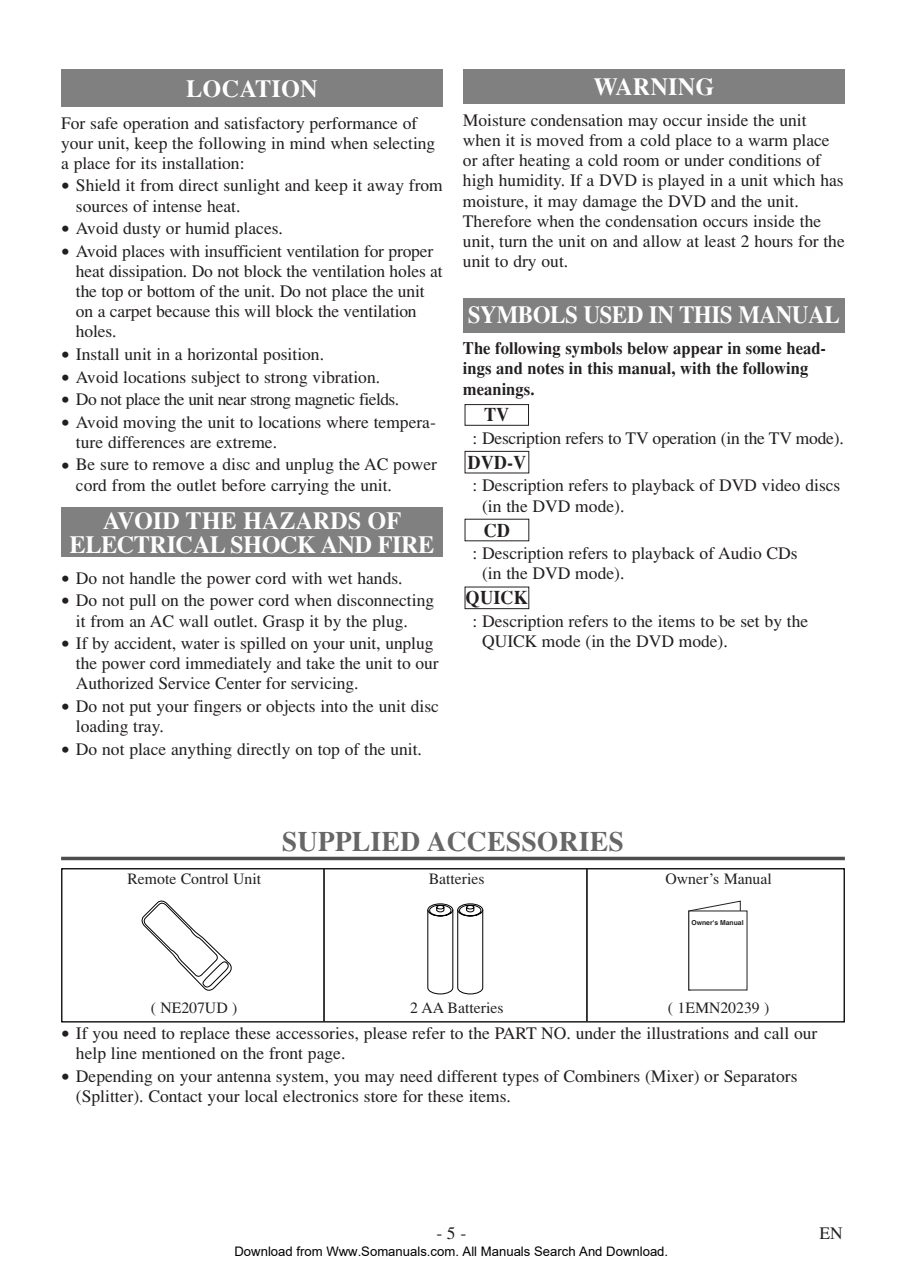
<style>
.page{position:relative;width:903px;height:1276px;background:#fff}
.page>*{position:absolute;margin:0;border:0;box-sizing:border-box;transform-origin:0 0}
.t1{font:700 28px "Times";color:#666}
.t2{font:700 24.5px/23.6px "Times";letter-spacing:-.025em;color:#fff;text-align:center}
.t3{font:700 24.5px "Times";letter-spacing:-.025em;color:#fff;scale:.95 1}
.t4{font:700 24.5px "Times";color:#fff}
.t5{font:700 19.25px "Times";color:#231f20;scale:.95 1}
.t6{font:17.5px/20.1px "Times";color:#231f20}
.t7{font:700 17.5px/20.1px "Times";color:#231f20;scale:.95 1}
.t8{font:17.5px "Times";letter-spacing:-.03em;color:#231f20}
.t9{font:15.75px "Times";color:#231f20}
.t10{font:13.12px "Arial";color:#000}
.t11{font:700 6.83px "Helvetica";color:#231f20}
.s1{font-size:24.5px}
</style>
<div class="page">
<div style="left:61px;top:507px;width:382px;height:50px;background:#808080"></div>
<div style="left:61px;top:69px;width:382px;height:38px;background:#808080"></div>
<div style="left:463px;top:69px;width:382px;height:35px;background:#808080"></div>
<div style="left:465px;top:587px;width:64px;height:22px;border:1px solid #231f20"></div>
<div style="left:465px;top:451px;width:64px;height:22px;border:1px solid #231f20"></div>
<div style="left:465px;top:404px;width:64px;height:22px;border:1px solid #231f20"></div>
<div style="left:463px;top:298px;width:382px;height:34px;background:#808080"></div>
<hr style="left:61px;top:857px;width:784px;height:3px;background:#4d4d4d">
<div style="left:61px;top:868px;width:784px;height:154px;border:1px solid #000"></div>
<hr style="left:323px;top:869px;width:2px;height:153px;background:#231f20">
<hr style="left:586px;top:869px;width:2px;height:153px;background:#231f20">
<svg style="left:141px;top:900px;width:91px;height:91px"></svg>
<svg style="left:427px;top:903px;width:57px;height:92px"></svg>
<svg style="left:688px;top:900px;width:53px;height:91px"></svg>
<div style="left:688px;top:910px;width:59px;height:80px;background:#fff;border:1px solid #231f20"></div>
<h2 class="t4" style="left:186px;top:79px;width:133px">LOCATION</h2>
<p class="t6" style="left:61px;top:114px;width:376px">For safe operation and satisfactory performance of your unit, keep the following in mind when selecting a place for its installation:</p>
<p class="t6" style="left:76px;top:177px;width:368px;text-indent:-15px"><span class="s1">•</span> Shield it from direct sunlight and keep it away from sources of intense heat.</p>
<p class="t6" style="left:61px;top:220px;width:223px"><span class="s1">•</span> Avoid dusty or humid places.</p>
<p class="t6" style="left:76px;top:242px;width:368px;text-indent:-15px"><span class="s1">•</span> Avoid places with insufficient ventilation for proper heat dissipation. Do not block the ventilation holes at the top or bottom of the unit. Do not place the unit on a carpet because this will block the ventilation holes.</p>
<p class="t6" style="left:61px;top:346px;width:264px"><span class="s1">•</span> Install unit in a horizontal position.</p>
<p class="t6" style="left:61px;top:368px;width:321px"><span class="s1">•</span> Avoid locations subject to strong vibration.</p>
<p class="t8" style="left:61px;top:393px;width:340px"><span class="s1">•</span> Do not place the unit near strong magnetic fields.</p>
<p class="t6" style="left:76px;top:413px;width:361px;text-indent:-15px"><span class="s1">•</span> Avoid moving the unit to locations where tempera&shy;ture differences are extreme.</p>
<p class="t6" style="left:76px;top:456px;width:363px;text-indent:-15px"><span class="s1">•</span> Be sure to remove a disc and unplug the AC power cord from the outlet before carrying the unit.</p>
<h2 class="t2" style="left:70px;top:511px;width:366px">AVOID THE HAZARDS OF<br>ELECTRICAL SHOCK AND FIRE</h2>
<p class="t6" style="left:61px;top:569px;width:343px"><span class="s1">•</span> Do not handle the power cord with wet hands.</p>
<p class="t6" style="left:76px;top:592px;width:360px;text-indent:-15px"><span class="s1">•</span> Do not pull on the power cord when disconnecting it from an AC wall outlet. Grasp it by the plug.</p>
<p class="t6" style="left:76px;top:635px;width:364px;text-indent:-15px"><span class="s1">•</span> If by accident, water is spilled on your unit, unplug the power cord immediately and take the unit to our<br>Authorized Service Center for servicing.</p>
<p class="t6" style="left:76px;top:698px;width:365px;text-indent:-15px"><span class="s1">•</span> Do not put your fingers or objects into the unit disc loading tray.</p>
<p class="t6" style="left:61px;top:740px;width:362px"><span class="s1">•</span> Do not place anything directly on top of the unit.</p>
<h2 class="t4" style="left:593px;top:78px;width:123px">WARNING</h2>
<p class="t6" style="left:463px;top:112px;width:383px">Moisture condensation may occur inside the unit when it is moved from a cold place to a warm place or after heating a cold room or under conditions of high humidity. If a DVD is played in a unit which has moisture, it may damage the DVD and the unit.<br>Therefore when the condensation occurs inside the unit, turn the unit on and allow at least 2 hours for the unit to dry out.</p>
<h2 class="t3" style="left:468px;top:306px;width:393px">SYMBOLS USED IN THIS MANUAL</h2>
<p class="t7" style="left:463px;top:340px;width:384px">The following symbols below appear in some head&shy;ings and notes in this manual, with the following meanings.</p>
<p class="t6" style="left:473px;top:429px;width:373px">: Description refers to TV operation (in the TV mode).</p>
<p class="t6" style="left:482px;top:477px;width:360px;text-indent:-10px">: Description refers to playback of DVD video discs (in the DVD mode).</p>
<p class="t6" style="left:482px;top:545px;width:317px;text-indent:-10px">: Description refers to playback of Audio CDs (in the DVD mode).</p>
<p class="t6" style="left:482px;top:613px;width:328px;text-indent:-10px">: Description refers to the items to be set by the<br>QUICK mode (in the DVD mode).</p>
<p class="t5" style="left:484px;top:408px;width:28px">TV</p>
<p class="t5" style="left:467px;top:455px;width:63px">DVD-V</p>
<p class="t5" style="left:484px;top:523px;width:29px">CD</p>
<p class="t5" style="left:466px;top:591px;width:67px">QUICK</p>
<h1 class="t1" style="left:282px;top:831px;width:344px">SUPPLIED ACCESSORIES</h1>
<p class="t9" style="left:127px;top:873px;width:135px">Remote Control Unit</p>
<p class="t9" style="left:429px;top:873px;width:57px">Batteries</p>
<p class="t9" style="left:151px;top:1002px;width:88px">( NE207UD )</p>
<p class="t9" style="left:410px;top:1002px;width:95px">2 AA Batteries</p>
<p class="t9" style="left:666px;top:873px;width:108px">Owner’s Manual</p>
<p class="t11" style="left:691px;top:920px;width:54px">Owner's Manual</p>
<p class="t9" style="left:668px;top:1002px;width:103px">( 1EMN20239 )</p>
<p class="t6" style="left:76px;top:1024px;width:743px;text-indent:-15px"><span class="s1">•</span> If you need to replace these accessories, please refer to the PART NO. under the illustrations and call our help line mentioned on the front page.</p>
<p class="t6" style="left:76px;top:1067px;width:723px;text-indent:-15px"><span class="s1">•</span> Depending on your antenna system, you may need different types of Combiners (Mixer) or Separators (Splitter). Contact your local electronics store for these items.</p>
<p class="t6" style="left:436px;top:1225px;width:32px">- 5 -</p>
<p class="t6" style="left:819px;top:1225px;width:25px">EN</p>
<p class="t10" style="left:234px;top:1244px;width:435px">Download from Www.Somanuals.com. All Manuals Search And Download.</p>
</div>
